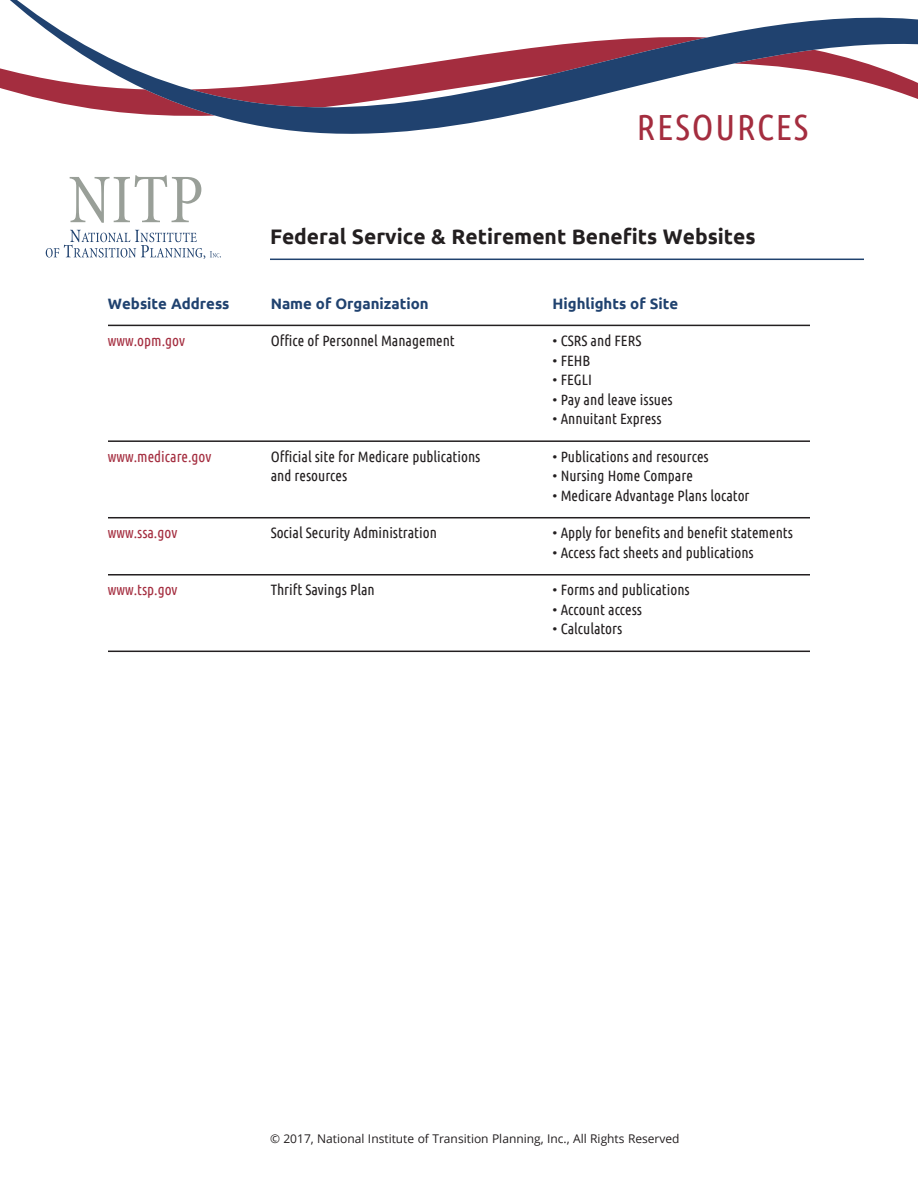
<style>
.page{position:relative;width:918px;height:1188px;background:#fff}
.page>*{position:absolute;margin:0;border:0;box-sizing:border-box;transform-origin:0 0}
.t1{font:36px "Ubuntu Condensed";letter-spacing:.05em;color:#a42d3f}
.t2{font:700 21px "Ubuntu";color:#231f20}
.t3{font:15px "Ubuntu Condensed";color:#231f20}
.t4{font:15px "Ubuntu Condensed";color:#a42d3f}
.t5{font:700 15px "Ubuntu";color:#20426f}
.t6{font:12px "Open Sans";color:#231f20}
</style>
<div class="page">
<svg style="left:70px;top:175px;width:131px;height:48px"></svg>
<svg style="left:46px;top:230px;width:175px;height:29px"></svg>
<svg style="left:0;top:0;width:918px;height:134px"></svg>
<hr style="left:108px;top:325px;width:702px;height:1px;background:#231f20">
<hr style="left:108px;top:440px;width:702px;height:2px;background:#231f20">
<hr style="left:108px;top:517px;width:702px;height:1px;background:#231f20">
<hr style="left:108px;top:574px;width:702px;height:2px;background:#231f20">
<hr style="left:108px;top:651px;width:702px;height:1px;background:#231f20">
<hr style="left:270px;top:259px;width:594px;height:1px;background:#20426f">
<h1 class="t1" style="left:637px;top:106px;width:173px">RESOURCES</h1>
<h2 class="t2" style="left:270px;top:224px;width:487px">Federal Service &amp; Retirement Benefits Websites</h2>
<p class="t5" style="left:108px;top:295px;width:123px">Website Address</p>
<p class="t5" style="left:271px;top:295px;width:159px">Name of Organization</p>
<p class="t5" style="left:553px;top:295px;width:127px">Highlights of Site</p>
<p class="t4" style="left:108px;top:332px;width:79px">www.opm.gov</p>
<p class="t3" style="left:271px;top:332px;width:186px">Office of Personnel Management</p>
<p class="t3" style="left:553px;top:332px;width:90px">• CSRS and FERS</p>
<p class="t3" style="left:553px;top:352px;width:39px">• FEHB</p>
<p class="t3" style="left:553px;top:371px;width:41px">• FEGLI</p>
<p class="t3" style="left:553px;top:391px;width:122px">• Pay and leave issues</p>
<p class="t3" style="left:553px;top:410px;width:110px">• Annuitant Express</p>
<p class="t4" style="left:108px;top:448px;width:105px">www.medicare.gov</p>
<p class="t3" style="left:271px;top:448px;width:211px">Official site for Medicare publications</p>
<p class="t3" style="left:553px;top:448px;width:158px">• Publications and resources</p>
<p class="t3" style="left:271px;top:467px;width:78px">and resources</p>
<p class="t3" style="left:553px;top:467px;width:142px">• Nursing Home Compare</p>
<p class="t3" style="left:553px;top:487px;width:198px">• Medicare Advantage Plans locator</p>
<p class="t4" style="left:108px;top:524px;width:71px">www.ssa.gov</p>
<p class="t3" style="left:271px;top:524px;width:168px">Social Security Administration</p>
<p class="t3" style="left:553px;top:524px;width:242px">• Apply for benefits and benefit statements</p>
<p class="t3" style="left:553px;top:544px;width:203px">• Access fact sheets and publications</p>
<p class="t4" style="left:108px;top:581px;width:71px">www.tsp.gov</p>
<p class="t3" style="left:271px;top:581px;width:106px">Thrift Savings Plan</p>
<p class="t3" style="left:553px;top:581px;width:139px">• Forms and publications</p>
<p class="t3" style="left:553px;top:601px;width:91px">• Account access</p>
<p class="t3" style="left:553px;top:620px;width:71px">• Calculators</p>
<p class="t6" style="left:270px;top:1130px;width:411px">© 2017, National Institute of Transition Planning, Inc., All Rights Reserved</p>
</div>
